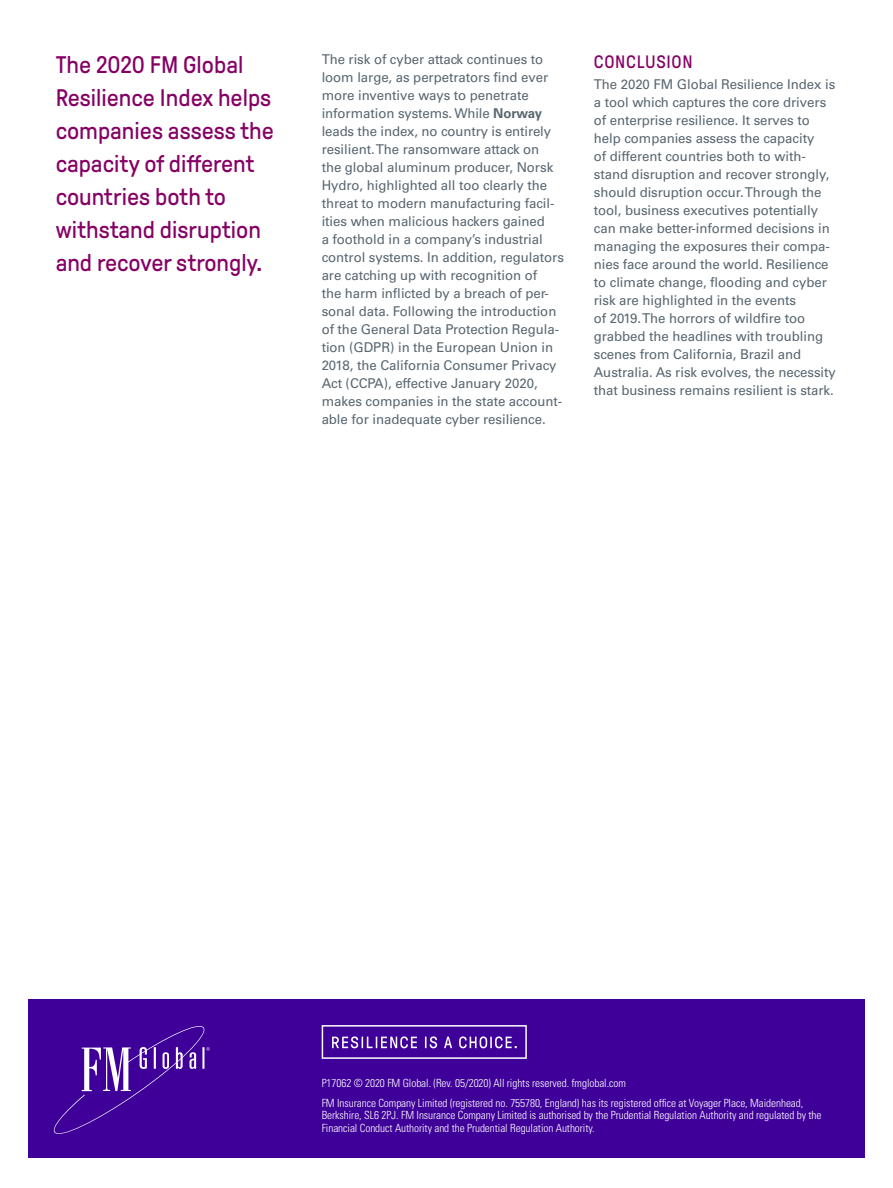
<style>
.page{position:relative;width:893px;height:1188px;background:#fff}
.page>*{position:absolute;margin:0;border:0;box-sizing:border-box;transform-origin:0 0}
.t1{font:24px/33px "GT Pressura Pro";color:#860164}
.t2{font:18px "GT Pressura Pro";letter-spacing:.04em;color:#860164}
.t3{font:13.5px/18px "Univers LT Std";letter-spacing:-.005em;color:#596670}
.t4{font:300 condensed 11.25px/19.5px "Univers LT Std";letter-spacing:-.005em;color:#fff}
.s1{font-weight:700}
</style>
<div class="page">
<div style="left:28px;top:999px;width:836px;height:159px;background:#3f0099"></div>
<svg style="left:322px;top:1025px;width:205px;height:34px"></svg>
<svg style="left:54px;top:1026px;width:156px;height:108px"></svg>
<h1 class="t1" style="left:56px;top:49px;width:220px">The 2020 FM Global<br>Resilience Index helps companies assess the capacity of different countries both to withstand disruption and recover strongly.</h1>
<p class="t3" style="left:322px;top:50px;width:244px">The risk of cyber attack continues to loom large, as perpetrators find ever more inventive ways to penetrate information systems. While <span class="s1">Norway </span>leads the index, no country is entirely resilient. The ransomware attack on<br>the global aluminum producer, Norsk Hydro, highlighted all too clearly the threat to modern manufacturing facil&shy;ities when malicious hackers gained<br>a foothold in a company’s industrial control systems. In addition, regulators are catching up with recognition of<br>the harm inflicted by a breach of per&shy;sonal data. Following the introduction of the General Data Protection Regula&shy;tion (GDPR) in the European Union in 2018, the California Consumer Privacy Act (CCPA), effective January 2020, makes companies in the state account&shy;able for inadequate cyber resilience.</p>
<h2 class="t2" style="left:594px;top:53px;width:100px">CONCLUSION</h2>
<p class="t3" style="left:594px;top:75px;width:244px">The 2020 FM Global Resilience Index is a tool which captures the core drivers of enterprise resilience. It serves to help companies assess the capacity<br>of different countries both to with&shy;stand disruption and recover strongly, should disruption occur. Through the tool, business executives potentially can make better-informed decisions in managing the exposures their compa&shy;nies face around the world. Resilience to climate change, flooding and cyber risk are highlighted in the events<br>of 2019. The horrors of wildfire too grabbed the headlines with troubling scenes from California, Brazil and Australia. As risk evolves, the necessity that business remains resilient is stark.</p>
<p class="t4" style="left:322px;top:1074px;width:483px">P17062 © 2020 FM Global. (Rev. 05/2020) All rights reserved. fmglobal.com<br>FM Insurance Company Limited (registered no. 755780, England) has its registered office at Voyager Place, Maidenhead,</p>
<p class="t4" style="left:322px;top:1109px;width:501px;line-height:12.8px">Berkshire, SL6 2PJ. FM Insurance Company Limited is authorised by the Prudential Regulation Authority and regulated by the<br>Financial Conduct Authority and the Prudential Regulation Authority.</p>
</div>
